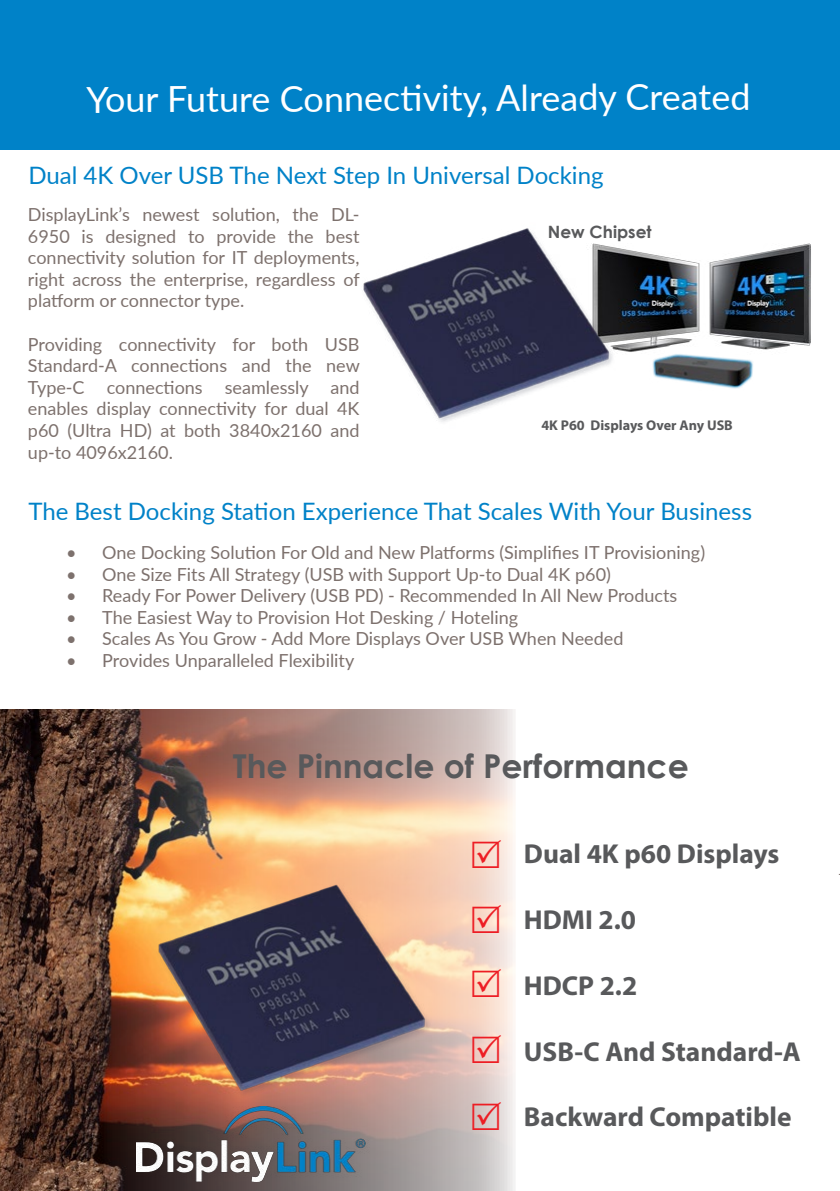
<style>
.page{position:relative;width:840px;height:1191px;background:#fff}
.page>*{position:absolute;margin:0;border:0;box-sizing:border-box;transform-origin:0 0}
.t1{font:36px "Lato";letter-spacing:-.005em;color:#fff}
.t2{font:700 33px "Century Gothic";color:#58595b}
.t3{font:700 27.4px "Myriad Pro";color:#58595b}
.t4{font:24px "Lato";color:#0082c8}
.t5{font:18px/21.6px "Lato";color:#7d716d;text-align:justify}
.t6{font:700 17px "Century Gothic";color:#58595b}
.t7{font:700 14.2px "Myriad Pro";color:#58595b}
</style>
<div class="page">
<div style="left:0;top:0;width:838px;height:149px;background:#0082c8"></div>
<hr style="left:838px;top:0;width:1px;height:149px;background:#0082c8">
<img style="left:663px;top:243px;width:148px;height:107px">
<img style="left:363px;top:228px;width:300px;height:194px">
<img style="left:649px;top:352px;width:104px;height:38px">
<img style="left:0;top:709px;width:515px;height:482px">
<img style="left:120px;top:842px;width:365px;height:290px">
<img style="left:137px;top:1106px;width:253px;height:76px">
<svg style="left:472px;top:839px;width:28px;height:28px"></svg>
<svg style="left:472px;top:905px;width:28px;height:28px"></svg>
<svg style="left:472px;top:969px;width:28px;height:28px"></svg>
<svg style="left:472px;top:1035px;width:28px;height:28px"></svg>
<svg style="left:472px;top:1101px;width:28px;height:29px"></svg>
<h1 class="t1" style="left:86px;top:72px;width:665px">Your Future Connectivity, Already Created</h1>
<h3 class="t4" style="left:28px;top:158px;width:576px">Dual 4K Over USB The Next Step In Universal Docking</h3>
<p class="t5" style="left:28px;top:203px;width:333px">DisplayLink’s newest solution, the DL-6950 is designed to provide the best connectivity solution for IT deployments, right across the enterprise, regardless of platform or connector type.</p>
<p class="t5" style="left:28px;top:332px;width:333px">Providing connectivity for both USB Standard-A connections and the new Type-C connections seamlessly and enables display connectivity for dual 4K p60 (Ultra HD) at both 3840x2160 and up-to 4096x2160.</p>
<p class="t6" style="left:547px;top:221px;width:105px">New Chipset</p>
<p class="t7" style="left:541px;top:416px;width:193px">4K P60 Displays Over Any USB</p>
<h3 class="t4" style="left:28px;top:494px;width:724px">The Best Docking Station Experience That Scales With Your Business</h3>
<p class="t5" style="left:66px;top:541px;width:640px">• One Docking Solution For Old and New Platforms (Simplifies IT Provisioning)</p>
<p class="t5" style="left:66px;top:562px;width:546px">• One Size Fits All Strategy (USB with Support Up-to Dual 4K p60)</p>
<p class="t5" style="left:66px;top:584px;width:612px">• Ready For Power Delivery (USB PD) - Recommended In All New Products</p>
<p class="t5" style="left:66px;top:605px;width:453px">• The Easiest Way to Provision Hot Desking / Hoteling</p>
<p class="t5" style="left:66px;top:627px;width:558px">• Scales As You Grow - Add More Displays Over USB When Needed</p>
<p class="t5" style="left:66px;top:649px;width:289px">• Provides Unparalleled Flexibility</p>
<h2 class="t2" style="left:233px;top:745px;width:457px">The Pinnacle of Performance</h2>
<h3 class="t3" style="left:523px;top:836px;width:257px">Dual 4K p60 Displays</h3>
<h3 class="t3" style="left:523px;top:901px;width:114px">HDMI 2.0</h3>
<h3 class="t3" style="left:523px;top:967px;width:115px">HDCP 2.2</h3>
<h3 class="t3" style="left:523px;top:1033px;width:278px">USB-C And Standard-A</h3>
<h3 class="t3" style="left:523px;top:1099px;width:269px">Backward Compatible</h3>
</div>
